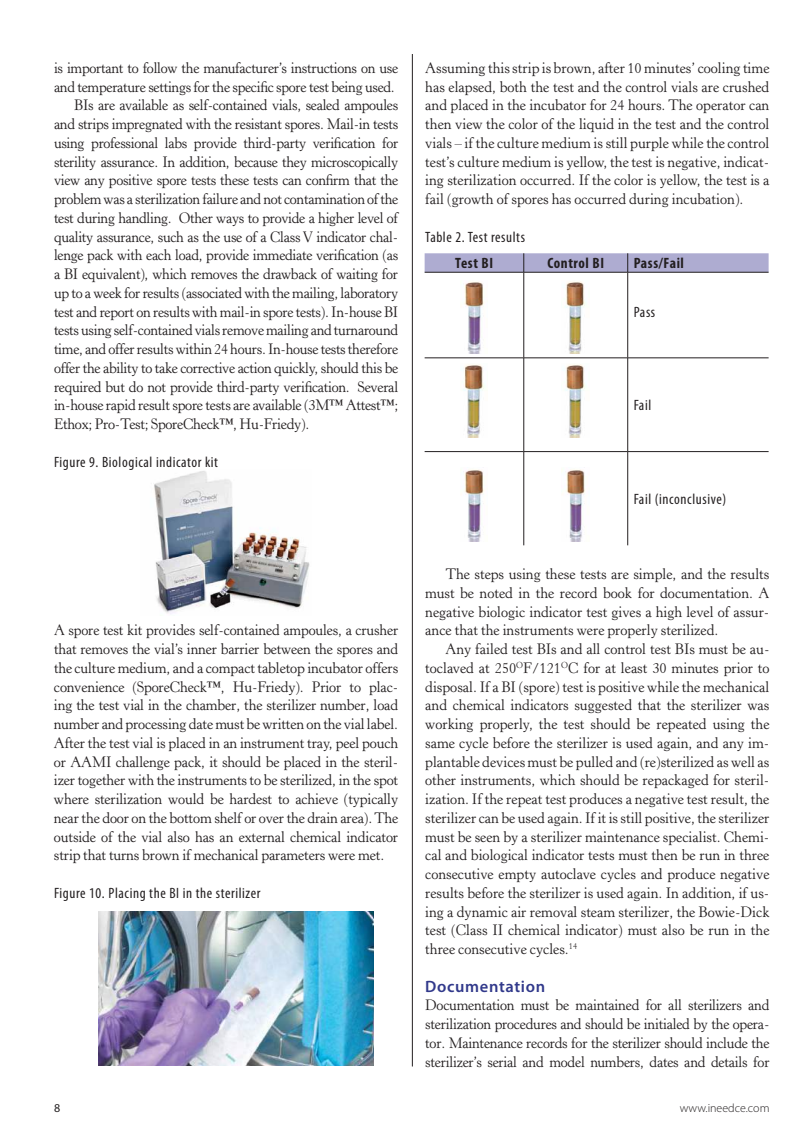
<style>
.page{position:relative;width:810px;height:1134px;background:#fff}
.page>*{position:absolute;margin:0;border:0;box-sizing:border-box;transform-origin:0 0}
.t1{font:600 16.5px "Myriad Pro";letter-spacing:.04em;color:#31398b}
.t2{font:15px/18.8px "Horley Old Style MT Std";letter-spacing:-.02em;color:#231f20;text-align:justify;scale:.95 1}
.t3{font:15px/18.8px "Horley Old Style MT Std";letter-spacing:-.02em;color:#231f20;text-align:justify;scale:.96 1}
.t4{font:condensed 15px "Myriad Pro";letter-spacing:.04em;color:#231f20}
.t5{font:700 condensed 15px "Myriad Pro";letter-spacing:.04em;color:#231f20}
.t6{font:300 12px "Myriad Pro";color:#231f20}
.t7{font:12px "Myriad Pro";color:#231f20}
</style>
<div class="page">
<hr style="left:412px;top:54px;width:1px;height:1012px;background:#231f20">
<img style="left:154px;top:471px;width:156px;height:143px">
<img style="left:99px;top:912px;width:275px;height:154px">
<svg style="left:425px;top:253px;width:344px;height:19px"></svg>
<hr style="left:425px;top:272px;width:99px;height:1px;background:#231f20">
<hr style="left:524px;top:272px;width:104px;height:1px;background:#231f20">
<hr style="left:524px;top:272px;width:1px;height:86px;background:#231f20">
<hr style="left:628px;top:272px;width:141px;height:1px;background:#231f20">
<hr style="left:627px;top:272px;width:1px;height:86px;background:#231f20">
<hr style="left:425px;top:358px;width:99px;height:1px;background:#231f20">
<hr style="left:524px;top:358px;width:104px;height:1px;background:#231f20">
<hr style="left:524px;top:358px;width:1px;height:93px;background:#231f20">
<hr style="left:628px;top:358px;width:141px;height:1px;background:#231f20">
<hr style="left:627px;top:358px;width:1px;height:93px;background:#231f20">
<hr style="left:425px;top:451px;width:99px;height:1px;background:#231f20">
<hr style="left:524px;top:451px;width:104px;height:1px;background:#231f20">
<hr style="left:524px;top:452px;width:1px;height:93px;background:#231f20">
<hr style="left:628px;top:451px;width:141px;height:1px;background:#231f20">
<hr style="left:627px;top:452px;width:1px;height:93px;background:#231f20">
<img style="left:464px;top:281px;width:20px;height:73px">
<img style="left:565px;top:281px;width:21px;height:73px">
<img style="left:463px;top:364px;width:22px;height:73px">
<img style="left:565px;top:364px;width:21px;height:73px">
<img style="left:464px;top:469px;width:20px;height:73px">
<img style="left:566px;top:469px;width:19px;height:73px">
<p class="t2" style="left:54px;top:59px;width:364px">is important to follow the manufacturer’s instructions on use</p>
<p class="t2" style="left:54px;top:77px;width:360px">and temperature settings for the specific spore test being used.</p>
<p class="t2" style="left:74px;top:96px;width:343px">BIs are available as self-contained vials, sealed ampoules</p>
<p class="t2" style="left:54px;top:115px;width:364px">and strips impregnated with the resistant spores. Mail-in tests</p>
<p class="t2" style="left:54px;top:134px;width:364px">using professional labs provide third-party verification for</p>
<p class="t2" style="left:54px;top:152px;width:364px">sterility assurance. In addition, because they microscopically</p>
<p class="t2" style="left:54px;top:171px;width:364px">view any positive spore tests these tests can confirm that the</p>
<p class="t2" style="left:54px;top:190px;width:364px">problem was a sterilization failure and not contamination of the</p>
<p class="t2" style="left:54px;top:209px;width:364px">test during handling. Other ways to provide a higher level of</p>
<p class="t2" style="left:54px;top:227px;width:364px">quality assurance, such as the use of a Class V indicator chal-</p>
<p class="t2" style="left:54px;top:246px;width:364px">lenge pack with each load, provide immediate verification (as</p>
<p class="t2" style="left:54px;top:265px;width:364px">a BI equivalent), which removes the drawback of waiting for</p>
<p class="t2" style="left:54px;top:284px;width:364px">up to a week for results (associated with the mailing, laboratory</p>
<p class="t2" style="left:54px;top:302px;width:364px">test and report on results with mail-in spore tests). In-house BI</p>
<p class="t2" style="left:54px;top:321px;width:364px">tests using self-contained vials remove mailing and turnaround</p>
<p class="t2" style="left:54px;top:340px;width:364px">time, and offer results within 24 hours. In-house tests therefore</p>
<p class="t2" style="left:54px;top:359px;width:364px">offer the ability to take corrective action quickly, should this be</p>
<p class="t2" style="left:54px;top:377px;width:364px">required but do not provide third-party verification. Several</p>
<p class="t3" style="left:54px;top:396px;width:360px">in-house rapid result spore tests are available (3M™ Attest™;</p>
<p class="t3" style="left:54px;top:415px;width:268px">Ethox; Pro-Test; SporeCheck™, Hu-Friedy).</p>
<p class="t4" style="left:54px;top:452px;width:166px">Figure 9. Biological indicator kit</p>
<p class="t2" style="left:54px;top:621px;width:364px">A spore test kit provides self-contained ampoules, a crusher that removes the vial’s inner barrier between the spores and the culture medium, and a compact tabletop incubator offers convenience (SporeCheck™, Hu-Friedy). Prior to plac&shy;ing the test vial in the chamber, the sterilizer number, load number and processing date must be written on the vial label.<br>After the test vial is placed in an instrument tray, peel pouch or AAMI challenge pack, it should be placed in the steril&shy;izer together with the instruments to be sterilized, in the spot where sterilization would be hardest to achieve (typically near the door on the bottom shelf or over the drain area). The outside of the vial also has an external chemical indicator strip that turns brown if mechanical parameters were met.</p>
<p class="t4" style="left:54px;top:884px;width:208px">Figure 10. Placing the BI in the sterilizer</p>
<p class="t3" style="left:425px;top:59px;width:360px">Assuming this strip is brown, after 10 minutes’ cooling time has elapsed, both the test and the control vials are crushed and placed in the incubator for 24 hours. The operator can then view the color of the liquid in the test and the control vials – if the culture medium is still purple while the control test’s culture medium is yellow, the test is negative, indicat&shy;ing sterilization occurred. If the color is yellow, the test is a fail (growth of spores has occurred during incubation).</p>
<p class="t4" style="left:425px;top:227px;width:101px">Table 2. Test results</p>
<p class="t5" style="left:455px;top:254px;width:39px">Test BI</p>
<p class="t5" style="left:547px;top:254px;width:58px">Control BI</p>
<p class="t5" style="left:634px;top:254px;width:52px">Pass/Fail</p>
<p class="t4" style="left:634px;top:302px;width:23px">Pass</p>
<p class="t4" style="left:634px;top:396px;width:19px">Fail</p>
<p class="t4" style="left:634px;top:490px;width:94px">Fail (inconclusive)</p>
<p class="t3" style="left:425px;top:565px;width:360px;text-indent:20px">The steps using these tests are simple, and the results must be noted in the record book for documentation. A negative biologic indicator test gives a high level of assur&shy;ance that the instruments were properly sterilized.</p>
<p class="t3" style="left:425px;top:640px;width:360px;text-indent:20px">Any failed test BIs and all control test BIs must be au&shy;toclaved at 250<sup>O</sup>F/121<sup>O</sup>C for at least 30 minutes prior to disposal. If a BI (spore) test is positive while the mechanical and chemical indicators suggested that the sterilizer was working properly, the test should be repeated using the same cycle before the sterilizer is used again, and any im&shy;plantable devices must be pulled and (re)sterilized as well as other instruments, which should be repackaged for steril&shy;ization. If the repeat test produces a negative test result, the sterilizer can be used again. If it is still positive, the sterilizer must be seen by a sterilizer maintenance specialist. Chemi&shy;cal and biological indicator tests must then be run in three consecutive empty autoclave cycles and produce negative results before the sterilizer is used again. In addition, if us&shy;ing a dynamic air removal steam sterilizer, the Bowie-Dick test (Class II chemical indicator) must also be run in the three consecutive cycles.<sup>14</sup></p>
<p class="t1" style="left:425px;top:975px;width:121px">Documentation</p>
<p class="t2" style="left:425px;top:996px;width:364px">Documentation must be maintained for all sterilizers and sterilization procedures and should be initialed by the opera&shy;tor. Maintenance records for the sterilizer should include the sterilizer’s serial and model numbers, dates and details for</p>
<p class="t7" style="left:54px;top:1100px;width:8px">8</p>
<p class="t6" style="left:680px;top:1100px;width:91px">www.ineedce.com</p>
</div>
